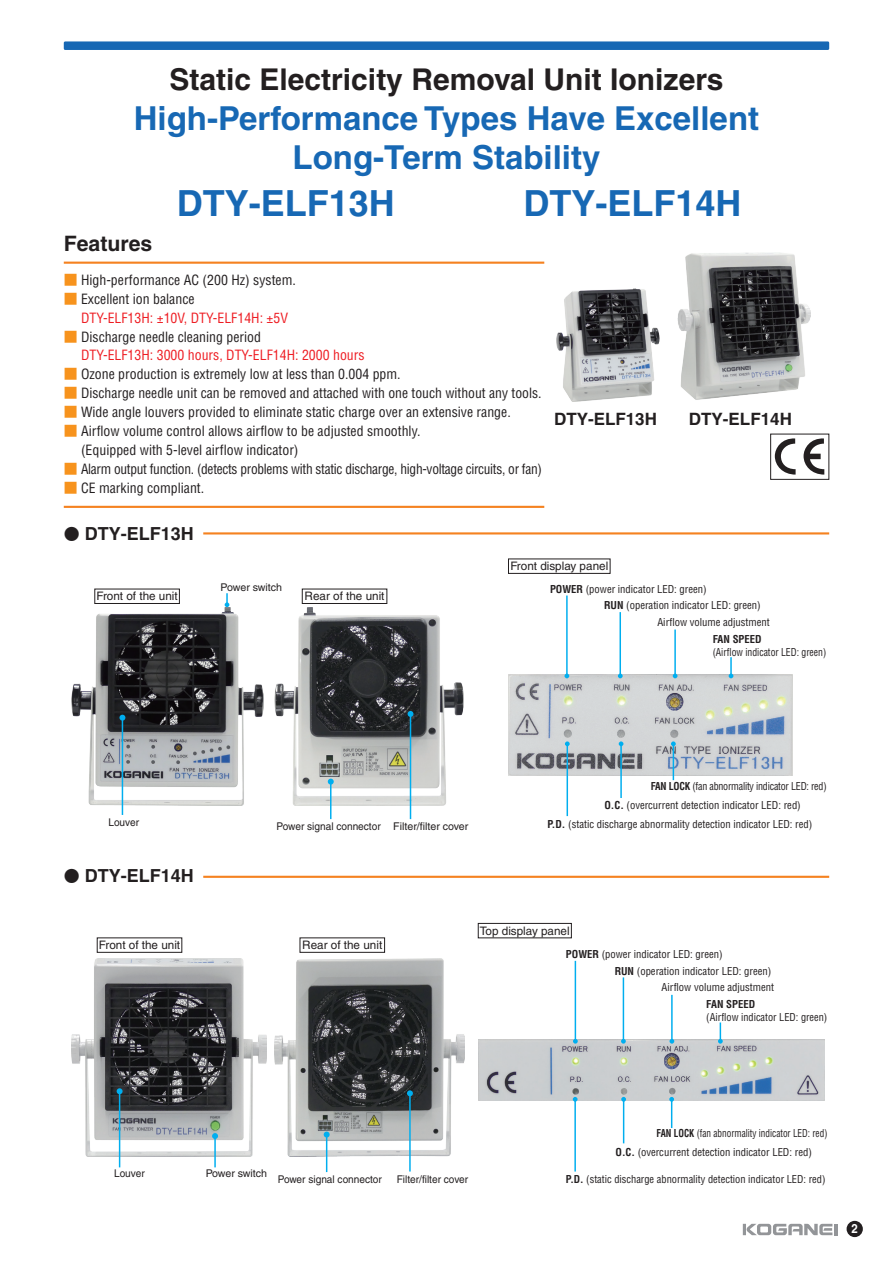
<style>
.page{position:relative;width:893px;height:1263px;background:#fff}
.page>*{position:absolute;margin:0;border:0;box-sizing:border-box;transform-origin:0 0}
.t1{font:700 36px "Helvetica";color:#1768b4}
.t2{font:700 33px/39px "Helvetica";color:#1768b4;text-align:center}
.t3{font:700 30px "Helvetica";color:#231f20}
.t4{font:700 21.3px "Helvetica";color:#231f20}
.t5{font:700 18px "Helvetica";color:#231f20}
.t6{font:700 16.95px "Helvetica";color:#231f20}
.t7{font:condensed 13.8px/18.9px "Helvetica";color:#231f20}
.t8{font:condensed 13.8px/18.9px "Helvetica";color:#ee1d23}
.t9{font:condensed 13.8px "Helvetica";letter-spacing:-.02em;color:#231f20}
.t10{font:700 12.75px "Helvetica";color:#fff;scale:.9 1}
.t11{font:11.7px "Helvetica";color:#231f20}
.t12{font:condensed 10.65px "Helvetica";color:#231f20}
.t13{font:10.65px "Helvetica";color:#231f20;scale:.95 1}
.t14{font:10.65px "Helvetica";color:#231f20}
.t15{font:condensed 10.65px "Helvetica";color:#231f20;scale:.87 1}
.t16{font:condensed 10.65px "Helvetica";letter-spacing:-.02em;color:#231f20;scale:.94 1}
.t17{font:condensed 10.65px "Helvetica";color:#231f20;scale:.91 1}
.t18{font:700 condensed 10.65px "Helvetica";color:#231f20}
.s1{font-family:"Gothic BBB Pro";font-weight:500;font-stretch:normal;color:#f7931d}
.s2{color:#231f20}
.s3{font-family:"Gothic BBB Pro";font-weight:500;font-size:15.9px}
.s4{font-weight:700}
</style>
<div class="page">
<img style="left:275px;top:958px;width:189px;height:198px">
<img style="left:71px;top:959px;width:196px;height:198px">
<img style="left:274px;top:607px;width:190px;height:199px">
<img style="left:72px;top:608px;width:191px;height:197px">
<hr style="left:64px;top:262px;width:480px;height:2px;background:#f58220">
<hr style="left:64px;top:506px;width:480px;height:2px;background:#f58220">
<hr style="left:203px;top:532px;width:626px;height:2px;background:#f58220">
<div style="left:95px;top:589px;width:85px;height:15px;border:1px solid #231f20"></div>
<hr style="left:122px;top:718px;width:1px;height:97px;background:#00aeef">
<svg style="left:119px;top:715px;width:6px;height:6px"></svg>
<div style="left:302px;top:589px;width:85px;height:15px;border:1px solid #231f20"></div>
<hr style="left:410px;top:714px;width:1px;height:105px;background:#00aeef">
<svg style="left:408px;top:711px;width:5px;height:6px"></svg>
<hr style="left:203px;top:876px;width:626px;height:2px;background:#f58220">
<hr style="left:119px;top:1091px;width:1px;height:76px;background:#00aeef">
<svg style="left:117px;top:1088px;width:6px;height:6px"></svg>
<hr style="left:409px;top:1093px;width:2px;height:78px;background:#00aeef">
<svg style="left:407px;top:1090px;width:6px;height:6px"></svg>
<div style="left:508px;top:559px;width:102px;height:15px;border:1px solid #231f20"></div>
<img style="left:556px;top:253px;width:255px;height:149px">
<img style="left:508px;top:674px;width:284px;height:102px">
<img style="left:478px;top:1040px;width:346px;height:60px">
<hr style="left:575px;top:961px;width:1px;height:80px;background:#00aeef">
<svg style="left:573px;top:1039px;width:5px;height:5px"></svg>
<hr style="left:623px;top:977px;width:1px;height:64px;background:#00aeef">
<svg style="left:621px;top:1039px;width:5px;height:5px"></svg>
<hr style="left:671px;top:995px;width:2px;height:46px;background:#00aeef">
<svg style="left:669px;top:1039px;width:5px;height:5px"></svg>
<div style="left:478px;top:923px;width:94px;height:15px;border:1px solid #231f20"></div>
<svg style="left:669px;top:1097px;width:5px;height:31px"></svg>
<hr style="left:623px;top:1099px;width:1px;height:44px;background:#00aeef">
<svg style="left:621px;top:1097px;width:5px;height:5px"></svg>
<hr style="left:574px;top:1099px;width:2px;height:72px;background:#00aeef">
<svg style="left:573px;top:1097px;width:4px;height:5px"></svg>
<svg style="left:718px;top:1022px;width:5px;height:22px"></svg>
<hr style="left:673px;top:744px;width:1px;height:36px;background:#00aeef">
<svg style="left:671px;top:741px;width:5px;height:5px"></svg>
<hr style="left:620px;top:744px;width:2px;height:54px;background:#00aeef">
<svg style="left:619px;top:741px;width:4px;height:5px"></svg>
<hr style="left:567px;top:744px;width:1px;height:72px;background:#00aeef">
<svg style="left:565px;top:741px;width:5px;height:5px"></svg>
<hr style="left:566px;top:595px;width:2px;height:81px;background:#00aeef">
<svg style="left:564px;top:673px;width:5px;height:5px"></svg>
<hr style="left:619px;top:612px;width:2px;height:64px;background:#00aeef">
<svg style="left:618px;top:673px;width:5px;height:5px"></svg>
<hr style="left:674px;top:629px;width:2px;height:47px;background:#00aeef">
<svg style="left:673px;top:673px;width:4px;height:5px"></svg>
<svg style="left:729px;top:657px;width:4px;height:21px"></svg>
<svg style="left:225px;top:593px;width:4px;height:14px"></svg>
<hr style="left:214px;top:1136px;width:2px;height:31px;background:#00aeef">
<svg style="left:212px;top:1133px;width:6px;height:6px"></svg>
<div style="left:770px;top:434px;width:59px;height:46px;border:1px solid #231f20"></div>
<svg style="left:775px;top:438px;width:21px;height:37px"></svg>
<svg style="left:803px;top:438px;width:21px;height:37px"></svg>
<hr style="left:330px;top:782px;width:1px;height:37px;background:#00aeef">
<svg style="left:328px;top:779px;width:6px;height:5px"></svg>
<hr style="left:326px;top:1134px;width:1px;height:38px;background:#00aeef">
<svg style="left:324px;top:1131px;width:6px;height:6px"></svg>
<div style="left:847px;top:1221px;width:16px;height:16px;background:#231f20;border-radius:50%"></div>
<hr style="left:834px;top:1224px;width:4px;height:11px;background:#939598">
<svg style="left:743px;top:1224px;width:89px;height:11px"></svg>
<div style="left:64px;top:41px;width:765px;height:9px;background:#1768b4;border-radius:2px"></div>
<h3 class="t3" style="left:170px;top:61px;width:555px">Static Electricity Removal Unit Ionizers</h3>
<h2 class="t2" style="left:134px;top:99px;width:627px">High-Performance Types Have Excellent<br>Long-Term Stability</h2>
<h1 class="t1" style="left:177px;top:181px;width:220px">DTY-ELF13H</h1>
<h1 class="t1" style="left:523px;top:181px;width:220px">DTY-ELF14H</h1>
<h3 class="t4" style="left:64px;top:230px;width:90px">Features</h3>
<p class="t7" style="left:64px;top:270px;width:234px"><span class="s1">■</span> High-performance AC (200 Hz) system.</p>
<p class="t8" style="left:81px;top:289px;width:209px;text-indent:-17px"><span class="s1">■</span> <span class="s2">Excellent ion balance<br></span>DTY-ELF13H: ±10V, DTY-ELF14H: ±5V</p>
<p class="t8" style="left:81px;top:327px;width:285px;text-indent:-17px"><span class="s1">■</span> <span class="s2">Discharge needle cleaning period<br></span>DTY-ELF13H: 3000 hours, DTY-ELF14H: 2000 hours</p>
<p class="t7" style="left:64px;top:365px;width:338px"><span class="s1">■</span> Ozone production is extremely low at less than 0.004 ppm.</p>
<p class="t7" style="left:64px;top:384px;width:479px"><span class="s1">■</span> Discharge needle unit can be removed and attached with one touch without any tools.</p>
<p class="t7" style="left:64px;top:403px;width:448px"><span class="s1">■</span> Wide angle louvers provided to eliminate static charge over an extensive range.</p>
<p class="t7" style="left:81px;top:421px;width:341px;text-indent:-17px"><span class="s1">■</span> Airflow volume control allows airflow to be adjusted smoothly. (Equipped with 5-level airflow indicator)</p>
<p class="t9" style="left:64px;top:460px;width:480px"><span class="s1">■</span> Alarm output function. (detects problems with static discharge, high-voltage circuits, or fan)</p>
<p class="t7" style="left:64px;top:478px;width:142px"><span class="s1">■</span> CE marking compliant.</p>
<h3 class="t5" style="left:64px;top:523px;width:131px"><span class="s3">●</span> DTY-ELF13H</h3>
<h3 class="t6" style="left:554px;top:408px;width:104px">DTY-ELF13H</h3>
<p class="t11" style="left:510px;top:559px;width:99px">Front display panel</p>
<h3 class="t6" style="left:689px;top:408px;width:104px">DTY-ELF14H</h3>
<p class="t11" style="left:96px;top:589px;width:83px">Front of the unit</p>
<p class="t14" style="left:221px;top:581px;width:63px">Power switch</p>
<p class="t11" style="left:305px;top:589px;width:81px">Rear of the unit</p>
<p class="t12" style="left:550px;top:582px;width:158px"><span class="s4">POWER</span> (power indicator LED: green)</p>
<p class="t12" style="left:604px;top:599px;width:158px"><span class="s4">RUN</span> (operation indicator LED: green)</p>
<p class="t12" style="left:657px;top:615px;width:114px">Airflow volume adjustment</p>
<p class="t18" style="left:713px;top:632px;width:50px">FAN SPEED</p>
<p class="t17" style="left:713px;top:646px;width:126px">(Airflow indicator LED: green)</p>
<p class="t13" style="left:108px;top:816px;width:34px">Louver</p>
<h3 class="t5" style="left:64px;top:865px;width:131px"><span class="s3">●</span> DTY-ELF14H</h3>
<p class="t11" style="left:99px;top:938px;width:83px">Front of the unit</p>
<p class="t13" style="left:277px;top:820px;width:111px">Power signal connector</p>
<p class="t14" style="left:393px;top:820px;width:77px">Filter/filter cover</p>
<p class="t16" style="left:651px;top:780px;width:189px"><span class="s4">FAN LOCK</span> (fan abnormality indicator LED: red)</p>
<p class="t12" style="left:604px;top:798px;width:198px"><span class="s4">O.C.</span> (overcurrent detection indicator LED: red)</p>
<p class="t12" style="left:547px;top:817px;width:266px"><span class="s4">P.D.</span> (static discharge abnormality detection indicator LED: red)</p>
<p class="t11" style="left:302px;top:938px;width:81px">Rear of the unit</p>
<p class="t11" style="left:480px;top:924px;width:91px">Top display panel</p>
<p class="t12" style="left:566px;top:947px;width:158px"><span class="s4">POWER</span> (power indicator LED: green)</p>
<p class="t12" style="left:615px;top:964px;width:158px"><span class="s4">RUN</span> (operation indicator LED: green)</p>
<p class="t12" style="left:662px;top:981px;width:114px">Airflow volume adjustment</p>
<p class="t18" style="left:706px;top:997px;width:50px">FAN SPEED</p>
<p class="t12" style="left:706px;top:1011px;width:123px">(Airflow indicator LED: green)</p>
<p class="t13" style="left:114px;top:1166px;width:34px">Louver</p>
<p class="t14" style="left:206px;top:1166px;width:63px">Power switch</p>
<p class="t13" style="left:278px;top:1173px;width:111px">Power signal connector</p>
<p class="t13" style="left:397px;top:1173px;width:77px">Filter/filter cover</p>
<p class="t15" style="left:656px;top:1127px;width:198px"><span class="s4">FAN LOCK</span> (fan abnormality indicator LED: red)</p>
<p class="t12" style="left:615px;top:1145px;width:198px"><span class="s4">O.C.</span> (overcurrent detection indicator LED: red)</p>
<p class="t12" style="left:566px;top:1172px;width:261px"><span class="s4">P.D.</span> (static discharge abnormality detection indicator LED: red)</p>
<p class="t10" style="left:851px;top:1221px;width:9px">2</p>
</div>
